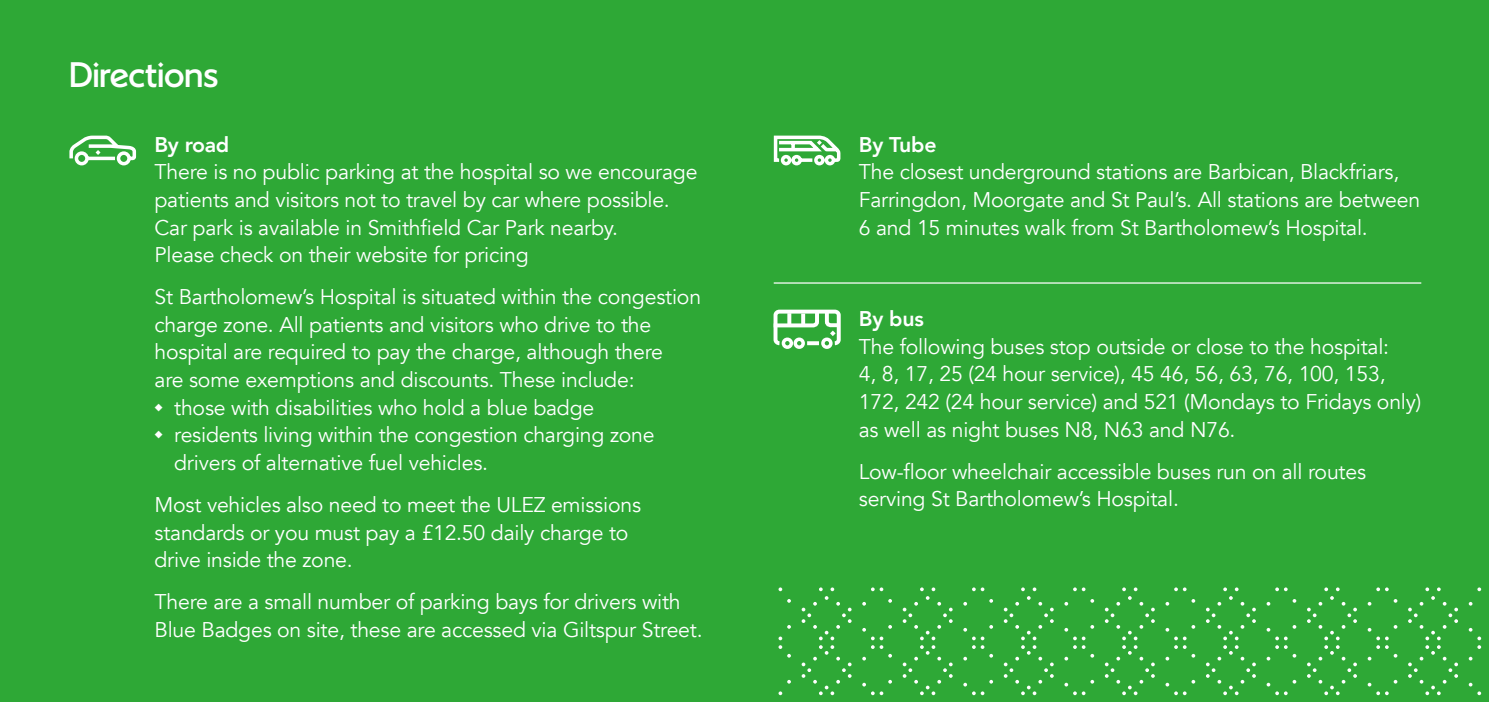
<style>
.page{position:relative;width:1489px;height:702px;background:#fff}
.page>*{position:absolute;margin:0;border:0;box-sizing:border-box;transform-origin:0 0}
.t1{font:35px "Nuffield Sans";color:#fff}
.t2{font:21.25px/27.5px "Avenir";letter-spacing:-.01em;color:#fff}
.t3{font:800 21.25px "Avenir";letter-spacing:-.01em;color:#fff}
.s1{font-family:"Nuffield Sans";font-weight:700}
</style>
<div class="page">
<div style="left:0;top:0;width:1488px;height:702px;background:#2ea836"></div>
<hr style="left:773px;top:282px;width:648px;height:1px;background:#fff">
<svg style="left:773px;top:135px;width:68px;height:31px"></svg>
<svg style="left:69px;top:135px;width:68px;height:31px"></svg>
<svg style="left:787px;top:599px;width:4px;height:3px"></svg>
<svg style="left:778px;top:587px;width:4px;height:4px"></svg>
<svg style="left:862px;top:602px;width:4px;height:3px"></svg>
<svg style="left:787px;top:625px;width:4px;height:3px"></svg>
<svg style="left:888px;top:599px;width:4px;height:3px"></svg>
<svg style="left:871px;top:587px;width:12px;height:4px"></svg>
<svg style="left:963px;top:602px;width:4px;height:3px"></svg>
<svg style="left:989px;top:599px;width:4px;height:3px"></svg>
<svg style="left:972px;top:587px;width:12px;height:4px"></svg>
<svg style="left:1064px;top:602px;width:4px;height:3px"></svg>
<svg style="left:1090px;top:599px;width:4px;height:3px"></svg>
<svg style="left:1073px;top:587px;width:12px;height:4px"></svg>
<svg style="left:1165px;top:602px;width:4px;height:3px"></svg>
<svg style="left:1174px;top:587px;width:12px;height:4px"></svg>
<svg style="left:1275px;top:587px;width:12px;height:4px"></svg>
<svg style="left:1376px;top:587px;width:12px;height:4px"></svg>
<svg style="left:778px;top:636px;width:13px;height:21px"></svg>
<svg style="left:778px;top:691px;width:4px;height:4px"></svg>
<svg style="left:787px;top:679px;width:4px;height:4px"></svg>
<svg style="left:801px;top:587px;width:50px;height:108px"></svg>
<svg style="left:862px;top:625px;width:30px;height:35px"></svg>
<svg style="left:862px;top:679px;width:30px;height:16px"></svg>
<svg style="left:902px;top:587px;width:50px;height:108px"></svg>
<svg style="left:963px;top:625px;width:30px;height:35px"></svg>
<svg style="left:963px;top:679px;width:30px;height:16px"></svg>
<svg style="left:1003px;top:587px;width:50px;height:108px"></svg>
<svg style="left:1064px;top:625px;width:30px;height:35px"></svg>
<svg style="left:1064px;top:679px;width:30px;height:16px"></svg>
<svg style="left:1104px;top:587px;width:50px;height:108px"></svg>
<svg style="left:1165px;top:625px;width:30px;height:35px"></svg>
<svg style="left:1165px;top:679px;width:30px;height:16px"></svg>
<svg style="left:1206px;top:587px;width:49px;height:108px"></svg>
<svg style="left:1266px;top:625px;width:30px;height:35px"></svg>
<svg style="left:1266px;top:679px;width:30px;height:16px"></svg>
<svg style="left:1307px;top:587px;width:49px;height:108px"></svg>
<svg style="left:1367px;top:625px;width:30px;height:35px"></svg>
<svg style="left:1468px;top:628px;width:12px;height:21px"></svg>
<svg style="left:1468px;top:656px;width:4px;height:4px"></svg>
<svg style="left:1468px;top:682px;width:12px;height:13px"></svg>
<svg style="left:1367px;top:679px;width:30px;height:16px"></svg>
<svg style="left:1408px;top:587px;width:49px;height:108px"></svg>
<div style="left:773px;top:309px;width:67px;height:36px;border:4px solid #fff;border-radius:4px"></div>
<div style="left:781px;top:337px;width:12px;height:12px;border:3px solid #fff;border-radius:50%"></div>
<div style="left:793px;top:337px;width:11px;height:12px;border:3px solid #fff;border-radius:50%"></div>
<div style="left:821px;top:337px;width:11px;height:12px;border:3px solid #fff;border-radius:50%"></div>
<svg style="left:807px;top:341px;width:12px;height:4px"></svg>
<svg style="left:773px;top:309px;width:68px;height:31px"></svg>
<svg style="left:787px;top:313px;width:4px;height:12px"></svg>
<svg style="left:801px;top:313px;width:4px;height:12px"></svg>
<h1 class="t1" style="left:69px;top:54px;width:150px">Directions</h1>
<p class="t3" style="left:154px;top:128px;width:76px">By road</p>
<p class="t2" style="left:154px;top:159px;width:544px">There is no public parking at the hospital so we encourage patients and visitors not to travel by car where possible.<br>Car park is available in Smithfield Car Park nearby.<br>Please check on their website for pricing</p>
<p class="t2" style="left:154px;top:283px;width:548px">St Bartholomew’s Hospital is situated within the congestion charge zone. All patients and visitors who drive to the hospital are required to pay the charge, although there<br>are some exemptions and discounts. These include:</p>
<p class="t2" style="left:154px;top:394px;width:441px"><span class="s1">•</span> those with disabilities who hold a blue badge</p>
<p class="t2" style="left:174px;top:421px;width:482px;text-indent:-20px"><span class="s1">•</span> residents living within the congestion charging zone drivers of alternative fuel vehicles.</p>
<p class="t2" style="left:154px;top:491px;width:488px">Most vehicles also need to meet the ULEZ emissions standards or you must pay a £12.50 daily charge to drive inside the zone.</p>
<p class="t2" style="left:154px;top:588px;width:549px">There are a small number of parking bays for drivers with<br>Blue Badges on site, these are accessed via Giltspur Street.</p>
<p class="t3" style="left:858px;top:128px;width:79px">By Tube</p>
<p class="t2" style="left:858px;top:159px;width:563px">The closest underground stations are Barbican, Blackfriars,<br>Farringdon, Moorgate and St Paul’s. All stations are between<br>6 and 15 minutes walk from St Bartholomew’s Hospital.</p>
<p class="t3" style="left:858px;top:302px;width:67px">By bus</p>
<p class="t2" style="left:858px;top:333px;width:564px">The following buses stop outside or close to the hospital:<br>4, 8, 17, 25 (24 hour service), 45 46, 56, 63, 76, 100, 153, 172, 242 (24 hour service) and 521 (Mondays to Fridays only) as well as night buses N8, N63 and N76.</p>
<p class="t2" style="left:858px;top:457px;width:509px">Low-floor wheelchair accessible buses run on all routes serving St Bartholomew’s Hospital.</p>
</div>
